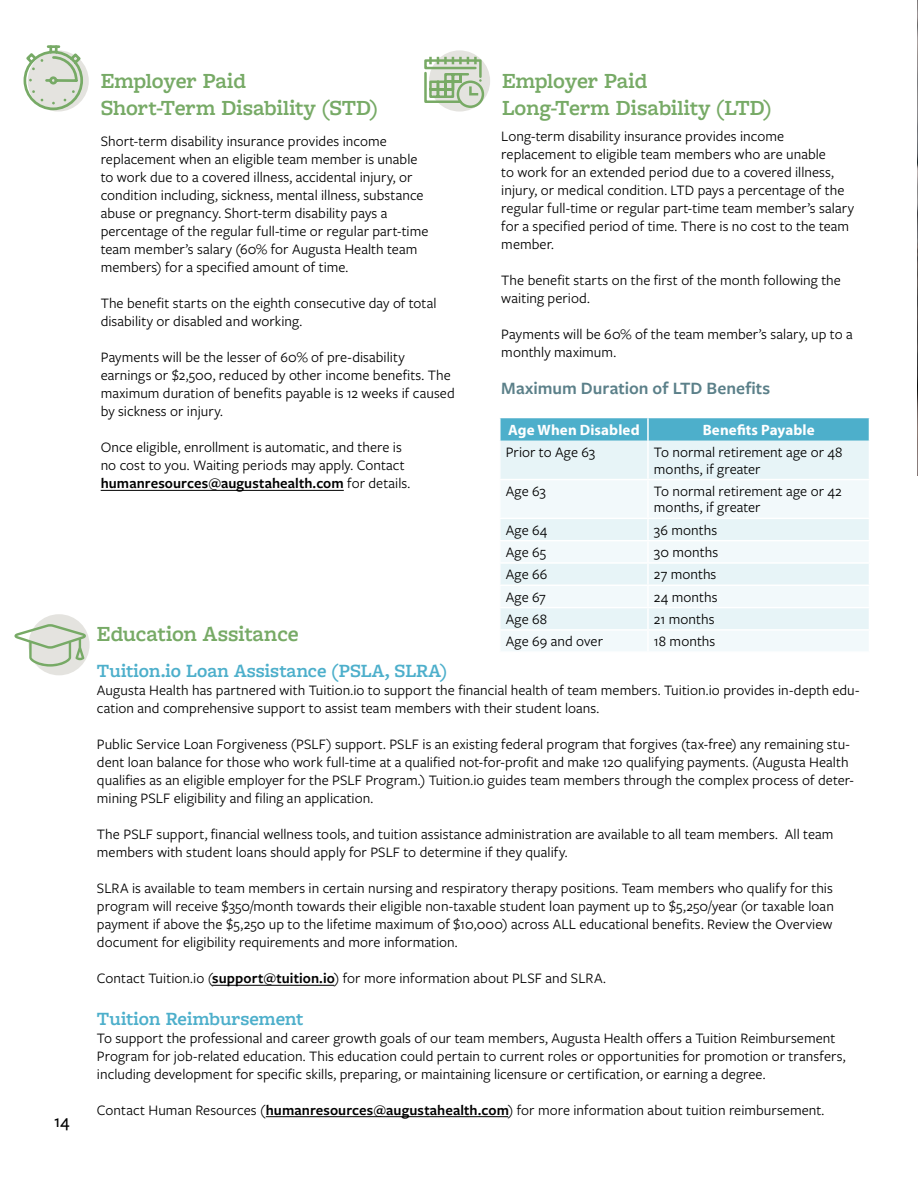
<style>
.page{position:relative;width:918px;height:1188px;background:#fff}
.page>*{position:absolute;margin:0;border:0;box-sizing:border-box;transform-origin:0 0}
.t1{font:600 22.5px/27px "Freight Macro Pro";letter-spacing:-.005em;color:#7a6}
.t2{font:600 19.5px "Freight Macro Pro";color:#4dafcb}
.t3{font:600 18px "Freight Sans Pro";color:#5b8089}
.t4{font:500 18px "Freight Sans Pro";color:#000}
.t5{font:15px/18px "Freight Sans Pro";letter-spacing:.005em;color:#000}
.t6{font:700 15px "Myriad Pro";letter-spacing:.005em;color:#fff}
.s1{font-weight:600}
</style>
<div class="page">
<div style="left:28px;top:50px;width:61px;height:62px;background:#e4e3df;border-radius:50%"></div>
<div style="left:429px;top:50px;width:61px;height:62px;background:#e4e3df;border-radius:50%"></div>
<hr style="left:101px;top:490px;width:243px;height:1px;background:#000">
<div style="left:501px;top:441px;width:368px;height:38px;background:#e7f4f7"></div>
<svg style="left:501px;top:481px;width:368px;height:170px;fill:#f2f9fb"></svg>
<hr style="left:647px;top:441px;width:2px;height:38px;background:#fff">
<hr style="left:647px;top:519px;width:2px;height:21px;background:#fff">
<hr style="left:647px;top:564px;width:2px;height:21px;background:#fff">
<hr style="left:647px;top:608px;width:2px;height:21px;background:#fff">
<hr style="left:499px;top:518px;width:149px;height:1px;background:#fff">
<hr style="left:647px;top:480px;width:2px;height:38px;background:#fff">
<hr style="left:648px;top:518px;width:222px;height:1px;background:#fff">
<hr style="left:648px;top:540px;width:222px;height:1px;background:#fff">
<hr style="left:648px;top:562px;width:222px;height:2px;background:#fff">
<hr style="left:499px;top:540px;width:149px;height:1px;background:#fff">
<hr style="left:647px;top:541px;width:2px;height:21px;background:#fff">
<hr style="left:499px;top:562px;width:149px;height:2px;background:#fff">
<hr style="left:499px;top:585px;width:149px;height:1px;background:#fff">
<hr style="left:499px;top:607px;width:149px;height:1px;background:#fff">
<hr style="left:647px;top:586px;width:2px;height:21px;background:#fff">
<hr style="left:648px;top:585px;width:222px;height:1px;background:#fff">
<hr style="left:648px;top:607px;width:222px;height:1px;background:#fff">
<hr style="left:648px;top:629px;width:222px;height:2px;background:#fff">
<hr style="left:499px;top:629px;width:149px;height:2px;background:#fff">
<hr style="left:647px;top:631px;width:2px;height:20px;background:#fff">
<svg style="left:500px;top:418px;width:370px;height:23px;background:#52b1cc"></svg>
<hr style="left:647px;top:418px;width:2px;height:23px;background:#fff">
<svg style="left:24px;top:45px;width:59px;height:65px"></svg>
<svg style="left:424px;top:55px;width:61px;height:54px"></svg>
<div style="left:28px;top:614px;width:62px;height:61px;background:#e4e3df;border-radius:50%"></div>
<hr style="left:212px;top:985px;width:122px;height:1px;background:#000">
<hr style="left:266px;top:1116px;width:242px;height:1px;background:#000">
<svg style="left:14px;top:624px;width:72px;height:43px"></svg>
<img style="left:917px;top:0;width:1px;height:475px">
<p class="t4" style="left:54px;top:1109px;width:17px">14</p>
<h1 class="t1" style="left:101px;top:66px;width:279px">Employer Paid<br>Short-Term Disability (STD)</h1>
<h1 class="t1" style="left:502px;top:66px;width:271px">Employer Paid<br>Long-Term Disability (LTD)</h1>
<p class="t5" style="left:501px;top:126px;width:354px">Long-term disability insurance provides income replacement to eligible team members who are unable<br>to work for an extended period due to a covered illness, injury, or medical condition. LTD pays a percentage of the regular full-time or regular part-time team member’s salary for a specified period of time. There is no cost to the team member.</p>
<p class="t5" style="left:501px;top:270px;width:341px">The benefit starts on the first of the month following the waiting period.</p>
<p class="t5" style="left:501px;top:324px;width:353px">Payments will be 60% of the team member’s salary, up to a monthly maximum.</p>
<p class="t3" style="left:501px;top:376px;width:270px">Maximum Duration of LTD Benefits</p>
<p class="t5" style="left:101px;top:132px;width:329px">Short-term disability insurance provides income replacement when an eligible team member is unable to work due to a covered illness, accidental injury, or condition including, sickness, mental illness, substance abuse or pregnancy. Short-term disability pays a percentage of the regular full-time or regular part-time team member’s salary (60% for Augusta Health team members) for a specified amount of time.</p>
<p class="t5" style="left:101px;top:294px;width:337px">The benefit starts on the eighth consecutive day of total disability or disabled and working.</p>
<p class="t5" style="left:101px;top:348px;width:356px">Payments will be the lesser of 60% of pre-disability earnings or $2,500, reduced by other income benefits. The maximum duration of benefits payable is 12 weeks if caused by sickness or injury.</p>
<p class="t5" style="left:101px;top:438px;width:311px">Once eligible, enrollment is automatic, and there is no cost to you. Waiting periods may apply. Contact <span class="s1">humanresources@augustahealth.com</span> for details.</p>
<p class="t6" style="left:508px;top:420px;width:133px">Age When Disabled</p>
<p class="t6" style="left:703px;top:420px;width:113px">Benefits Payable</p>
<p class="t5" style="left:506px;top:443px;width:91px">Prior to Age 63</p>
<p class="t5" style="left:654px;top:443px;width:190px;line-height:16.5px">To normal retirement age or 48 months, if greater</p>
<p class="t5" style="left:506px;top:481px;width:41px">Age 63</p>
<p class="t5" style="left:654px;top:482px;width:189px;line-height:16.5px">To normal retirement age or 42 months, if greater</p>
<p class="t5" style="left:506px;top:520px;width:43px">Age 64</p>
<p class="t5" style="left:654px;top:520px;width:65px">36 months</p>
<p class="t5" style="left:506px;top:542px;width:42px">Age 65</p>
<p class="t5" style="left:654px;top:542px;width:66px">30 months</p>
<p class="t5" style="left:506px;top:565px;width:43px">Age 66</p>
<p class="t5" style="left:654px;top:565px;width:64px">27 months</p>
<p class="t5" style="left:506px;top:587px;width:42px">Age 67</p>
<p class="t5" style="left:654px;top:587px;width:65px">24 months</p>
<p class="t5" style="left:506px;top:609px;width:43px">Age 68</p>
<p class="t5" style="left:654px;top:609px;width:62px">21 months</p>
<h1 class="t1" style="left:97px;top:619px;width:203px">Education Assitance</h1>
<p class="t5" style="left:506px;top:632px;width:99px">Age 69 and over</p>
<p class="t5" style="left:654px;top:632px;width:63px">18 months</p>
<h2 class="t2" style="left:97px;top:657px;width:352px">Tuition.io Loan Assistance (PSLA, SLRA)</h2>
<p class="t5" style="left:97px;top:681px;width:764px">Augusta Health has partnered with Tuition.io to support the financial health of team members. Tuition.io provides in-depth edu&shy;cation and comprehensive support to assist team members with their student loans.</p>
<p class="t5" style="left:97px;top:735px;width:758px">Public Service Loan Forgiveness (PSLF) support. PSLF is an existing federal program that forgives (tax-free) any remaining stu&shy;dent loan balance for those who work full-time at a qualified not-for-profit and make 120 qualifying payments. (Augusta Health qualifies as an eligible employer for the PSLF Program.) Tuition.io guides team members through the complex process of deter&shy;mining PSLF eligibility and filing an application.</p>
<p class="t5" style="left:97px;top:825px;width:738px">The PSLF support, financial wellness tools, and tuition assistance administration are available to all team members. All team members with student loans should apply for PSLF to determine if they qualify.</p>
<p class="t5" style="left:97px;top:879px;width:738px;text-align:justify">SLRA is available to team members in certain nursing and respiratory therapy positions. Team members who qualify for this program will receive $350/month towards their eligible non-taxable student loan payment up to $5,250/year (or taxable loan payment if above the $5,250 up to the lifetime maximum of $10,000) across ALL educational benefits. Review the Overview document for eligibility requirements and more information.</p>
<p class="t5" style="left:97px;top:969px;width:511px">Contact Tuition.io (<span class="s1">support@tuition.io</span>) for more information about PLSF and SLRA.</p>
<h2 class="t2" style="left:97px;top:1005px;width:208px">Tuition Reimbursement</h2>
<p class="t5" style="left:97px;top:1028px;width:750px">To support the professional and career growth goals of our team members, Augusta Health offers a Tuition Reimbursement<br>Program for job-related education. This education could pertain to current roles or opportunities for promotion or transfers, including development for specific skills, preparing, or maintaining licensure or certification, or earning a degree.</p>
<p class="t5" style="left:97px;top:1100px;width:729px">Contact Human Resources (<span class="s1">humanresources@augustahealth.com</span>) for more information about tuition reimbursement.</p>
</div>
